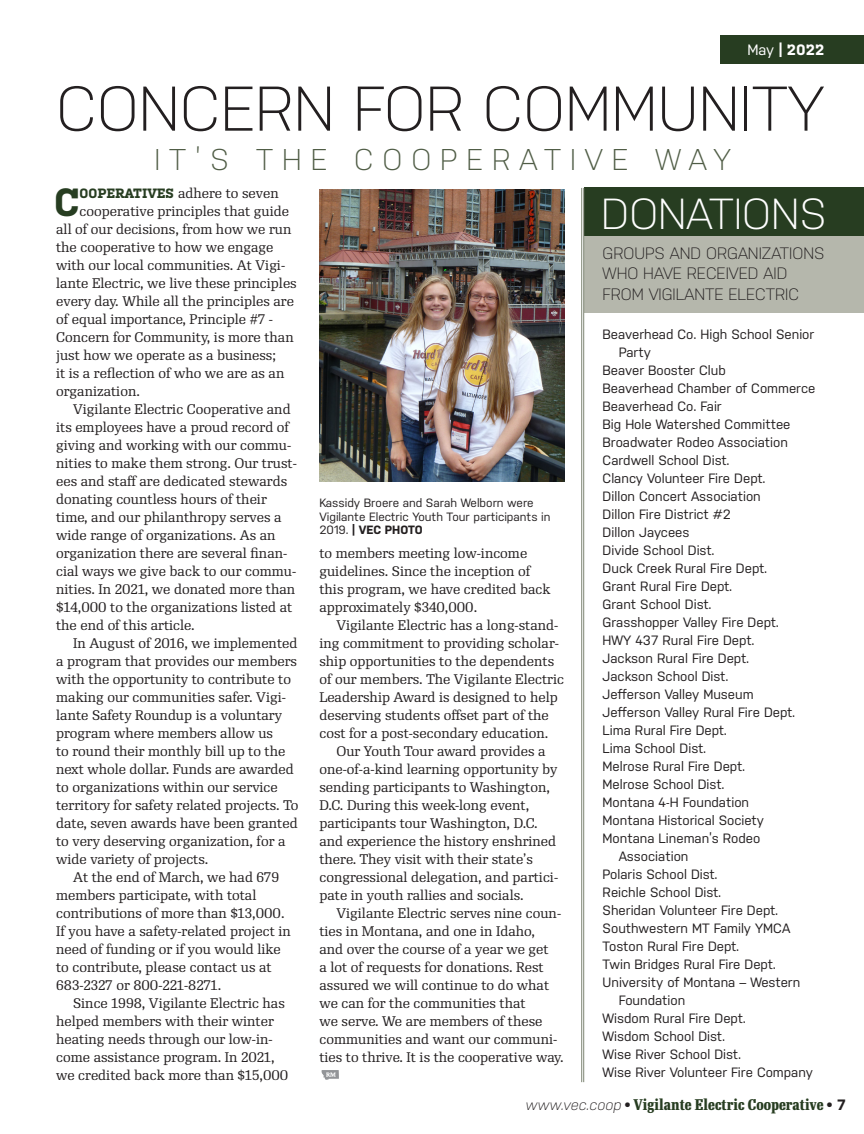
<style>
.page{position:relative;width:864px;height:1134px;background:#fff}
.page>*{position:absolute;margin:0;border:0;box-sizing:border-box;transform-origin:0 0}
.Headline{font:300 63px "Nudista";color:#231f20}
.Headline-2{font:300 43.35px "Nudista";color:#fff}
.Lead-in_copy_ragR{font:700 39.15px "Kulturista";color:#273d21}
.Headline-3{font:300 30px "Nudista";letter-spacing:.3em;color:#505d46}
.Headline-4{font:300 16.5px/20.5px "Nudista";color:#231f20}
.t1{font:700 15px "Re Public Cond";color:#273d21}
.Running_Head{font:700 15px "Kulturista";color:#fff}
.Body_Copy_RePublic_r{font:13.5px/18px "Re Public";color:#231f20}
.Photo_Cutline{font:13.5px/18px "Nudista";color:#231f20}
.Lead-in_copy_ragR-2{font:13.5px "Re Public";color:#231f20}
.Photo_Cutline-2{font:12px/13.5px "Nudista";color:#231f20}
.s1{font-family:"Nudista";font-weight:400}
.s2{font-family:"Kulturista";font-weight:700;color:#273d21}
.s3{font-weight:700}
.s4{font-family:"Nudista";font-weight:300;font-style:italic;color:#231f20}
.s5{font-family:"Nudista";color:#231f20}
</style>
<div class="page">
<div style="left:584px;top:226px;width:280px;height:87px;background:#b5b7ac"></div>
<div style="left:584px;top:188px;width:280px;height:48px;background:#273d21"></div>
<svg style="left:322px;top:1070px;width:17px;height:10px"></svg>
<div style="left:721px;top:36px;width:143px;height:28px;background:#273d21"></div>
<img style="left:319px;top:189px;width:246px;height:293px">
<hr style="left:581px;top:188px;width:1px;height:894px;background:#7e8574">
<hr style="left:583px;top:188px;width:1px;height:894px;background:#7e8574">
<p class="Running_Head" style="left:747px;top:41px;width:79px"><span class="s1">May</span> | 2022</p>
<p class="Headline" style="left:56px;top:72px;width:770px">CONCERN FOR COMMUNITY</p>
<p class="Headline-3" style="left:154px;top:142px;width:578px">IT’S THE COOPERATIVE WAY</p>
<p class="Lead-in_copy_ragR" style="left:54px;top:180px;width:27px">C</p>
<p class="Lead-in_copy_ragR-2" style="left:80px;top:185px;width:201px"><span class="s2">OOPERATIVES</span> adhere to seven</p>
<p class="Lead-in_copy_ragR-2" style="left:80px;top:203px;width:211px">cooperative principles that guide</p>
<p class="Lead-in_copy_ragR-2" style="left:56px;top:221px;width:237px">all of our decisions, from how we run</p>
<p class="Lead-in_copy_ragR-2" style="left:56px;top:239px;width:219px">the cooperative to how we engage</p>
<p class="Lead-in_copy_ragR-2" style="left:56px;top:257px;width:231px">with our local communities. At Vigi-</p>
<p class="Lead-in_copy_ragR-2" style="left:56px;top:275px;width:242px">lante Electric, we live these principles</p>
<p class="Lead-in_copy_ragR-2" style="left:56px;top:293px;width:239px">every day. While all the principles are</p>
<p class="Lead-in_copy_ragR-2" style="left:56px;top:311px;width:218px">of equal importance, Principle #7 -</p>
<p class="Lead-in_copy_ragR-2" style="left:56px;top:329px;width:239px">Concern for Community, is more than</p>
<p class="Lead-in_copy_ragR-2" style="left:56px;top:347px;width:221px">just how we operate as a business;</p>
<p class="Lead-in_copy_ragR-2" style="left:56px;top:365px;width:230px">it is a reflection of who we are as an</p>
<p class="Lead-in_copy_ragR-2" style="left:56px;top:383px;width:85px">organization.</p>
<p class="Body_Copy_RePublic_r" style="left:56px;top:401px;width:242px;text-indent:17px">Vigilante Electric Cooperative and its employees have a proud record of giving and working with our commu&shy;nities to make them strong. Our trust&shy;ees and staff are dedicated stewards donating countless hours of their time, and our philanthropy serves a wide range of organizations. As an organization there are several finan&shy;cial ways we give back to our commu&shy;nities. In 2021, we donated more than $14,000 to the organizations listed at the end of this article.</p>
<p class="Body_Copy_RePublic_r" style="left:56px;top:635px;width:244px;text-indent:17px">In August of 2016, we implemented a program that provides our members with the opportunity to contribute to making our communities safer. Vigi&shy;lante Safety Roundup is a voluntary program where members allow us<br>to round their monthly bill up to the next whole dollar. Funds are awarded to organizations within our service territory for safety related projects. To date, seven awards have been granted to very deserving organization, for a wide variety of projects.</p>
<p class="Body_Copy_RePublic_r" style="left:56px;top:869px;width:236px;text-indent:17px">At the end of March, we had 679 members participate, with total contributions of more than $13,000.<br>If you have a safety-related project in need of funding or if you would like to contribute, please contact us at 683-2327 or 800-221-8271.</p>
<p class="Body_Copy_RePublic_r" style="left:56px;top:995px;width:234px;text-indent:17px">Since 1998, Vigilante Electric has helped members with their winter heating needs through our low-in&shy;come assistance program. In 2021, we credited back more than $15,000</p>
<p class="Photo_Cutline-2" style="left:319px;top:496px;width:233px">Kassidy Broere and Sarah Welborn were<br>Vigilante Electric Youth Tour participants in<br>2019. <span class="s3">| VEC PHOTO</span></p>
<p class="Body_Copy_RePublic_r" style="left:319px;top:545px;width:233px">to members meeting low-income guidelines. Since the inception of this program, we have credited back approximately $340,000.</p>
<p class="Body_Copy_RePublic_r" style="left:319px;top:617px;width:246px;text-indent:17px">Vigilante Electric has a long-stand&shy;ing commitment to providing scholar&shy;ship opportunities to the dependents of our members. The Vigilante Electric Leadership Award is designed to help deserving students offset part of the cost for a post-secondary education.</p>
<p class="Body_Copy_RePublic_r" style="left:319px;top:743px;width:240px;text-indent:17px">Our Youth Tour award provides a one-of-a-kind learning opportunity by sending participants to Washington, D.C. During this week-long event, participants tour Washington, D.C. and experience the history enshrined there. They visit with their state’s congressional delegation, and partici&shy;pate in youth rallies and socials.</p>
<p class="Body_Copy_RePublic_r" style="left:319px;top:905px;width:246px;text-indent:17px">Vigilante Electric serves nine coun&shy;ties in Montana, and one in Idaho,<br>and over the course of a year we get<br>a lot of requests for donations. Rest assured we will continue to do what we can for the communities that<br>we serve. We are members of these communities and want our communi&shy;ties to thrive. It is the cooperative way.</p>
<p class="Headline-2" style="left:601px;top:189px;width:227px">DONATIONS</p>
<p class="Headline-4" style="left:603px;top:243px;width:223px">GROUPS AND ORGANIZATIONS<br>WHO HAVE RECEIVED AID<br>FROM VIGILANTE ELECTRIC</p>
<p class="Photo_Cutline" style="left:619px;top:325px;width:197px;text-indent:-16px">Beaverhead Co. High School Senior<br>Party</p>
<p class="Photo_Cutline" style="left:603px;top:361px;width:125px">Beaver Booster Club</p>
<p class="Photo_Cutline" style="left:603px;top:379px;width:214px">Beaverhead Chamber of Commerce</p>
<p class="Photo_Cutline" style="left:603px;top:397px;width:121px">Beaverhead Co. Fair</p>
<p class="Photo_Cutline" style="left:603px;top:415px;width:189px">Big Hole Watershed Committee</p>
<p class="Photo_Cutline" style="left:603px;top:433px;width:187px">Broadwater Rodeo Association</p>
<p class="Photo_Cutline" style="left:603px;top:451px;width:129px">Cardwell School Dist.</p>
<p class="Photo_Cutline" style="left:603px;top:469px;width:164px">Clancy Volunteer Fire Dept.</p>
<p class="Photo_Cutline" style="left:603px;top:487px;width:160px">Dillon Concert Association</p>
<p class="Photo_Cutline" style="left:603px;top:505px;width:130px">Dillon Fire District #2</p>
<p class="Photo_Cutline" style="left:603px;top:523px;width:88px">Dillon Jaycees</p>
<p class="Photo_Cutline" style="left:603px;top:541px;width:113px">Divide School Dist.</p>
<p class="Photo_Cutline" style="left:603px;top:559px;width:166px">Duck Creek Rural Fire Dept.</p>
<p class="Photo_Cutline" style="left:603px;top:577px;width:131px">Grant Rural Fire Dept.</p>
<p class="Photo_Cutline" style="left:603px;top:595px;width:110px">Grant School Dist.</p>
<p class="Photo_Cutline" style="left:603px;top:613px;width:178px">Grasshopper Valley Fire Dept.</p>
<p class="Photo_Cutline" style="left:603px;top:631px;width:153px">HWY 437 Rural Fire Dept.</p>
<p class="Photo_Cutline" style="left:603px;top:649px;width:148px">Jackson Rural Fire Dept.</p>
<p class="Photo_Cutline" style="left:603px;top:667px;width:127px">Jackson School Dist.</p>
<p class="Photo_Cutline" style="left:603px;top:685px;width:152px">Jefferson Valley Museum</p>
<p class="Photo_Cutline" style="left:603px;top:703px;width:194px">Jefferson Valley Rural Fire Dept.</p>
<p class="Photo_Cutline" style="left:603px;top:721px;width:126px">Lima Rural Fire Dept.</p>
<p class="Photo_Cutline" style="left:603px;top:739px;width:105px">Lima School Dist.</p>
<p class="Photo_Cutline" style="left:603px;top:757px;width:144px">Melrose Rural Fire Dept.</p>
<p class="Photo_Cutline" style="left:603px;top:775px;width:123px">Melrose School Dist.</p>
<p class="Photo_Cutline" style="left:603px;top:793px;width:148px">Montana 4-H Foundation</p>
<p class="Photo_Cutline" style="left:603px;top:811px;width:163px">Montana Historical Society</p>
<p class="Photo_Cutline" style="left:619px;top:829px;width:143px;text-indent:-16px">Montana Lineman’s Rodeo<br>Association</p>
<p class="Photo_Cutline" style="left:603px;top:865px;width:117px">Polaris School Dist.</p>
<p class="Photo_Cutline" style="left:603px;top:883px;width:120px">Reichle School Dist.</p>
<p class="Photo_Cutline" style="left:603px;top:901px;width:177px">Sheridan Volunteer Fire Dept.</p>
<p class="Photo_Cutline" style="left:603px;top:919px;width:189px">Southwestern MT Family YMCA</p>
<p class="Photo_Cutline" style="left:603px;top:937px;width:138px">Toston Rural Fire Dept.</p>
<p class="Photo_Cutline" style="left:603px;top:955px;width:175px">Twin Bridges Rural Fire Dept.</p>
<p class="Photo_Cutline" style="left:619px;top:973px;width:183px;text-indent:-16px">University of Montana – Western<br>Foundation</p>
<p class="Photo_Cutline" style="left:603px;top:1009px;width:145px">Wisdom Rural Fire Dept.</p>
<p class="Photo_Cutline" style="left:603px;top:1027px;width:124px">Wisdom School Dist.</p>
<p class="Photo_Cutline" style="left:603px;top:1045px;width:140px">Wise River School Dist.</p>
<p class="Photo_Cutline" style="left:603px;top:1063px;width:212px">Wise River Volunteer Fire Company</p>
<p class="t1" style="left:525px;top:1095px;width:322px"><span class="s4">www.vec.coop</span> <span class="s5">•</span> Vigilante Electric Cooperative <span class="s5">• 7</span></p>
</div>
